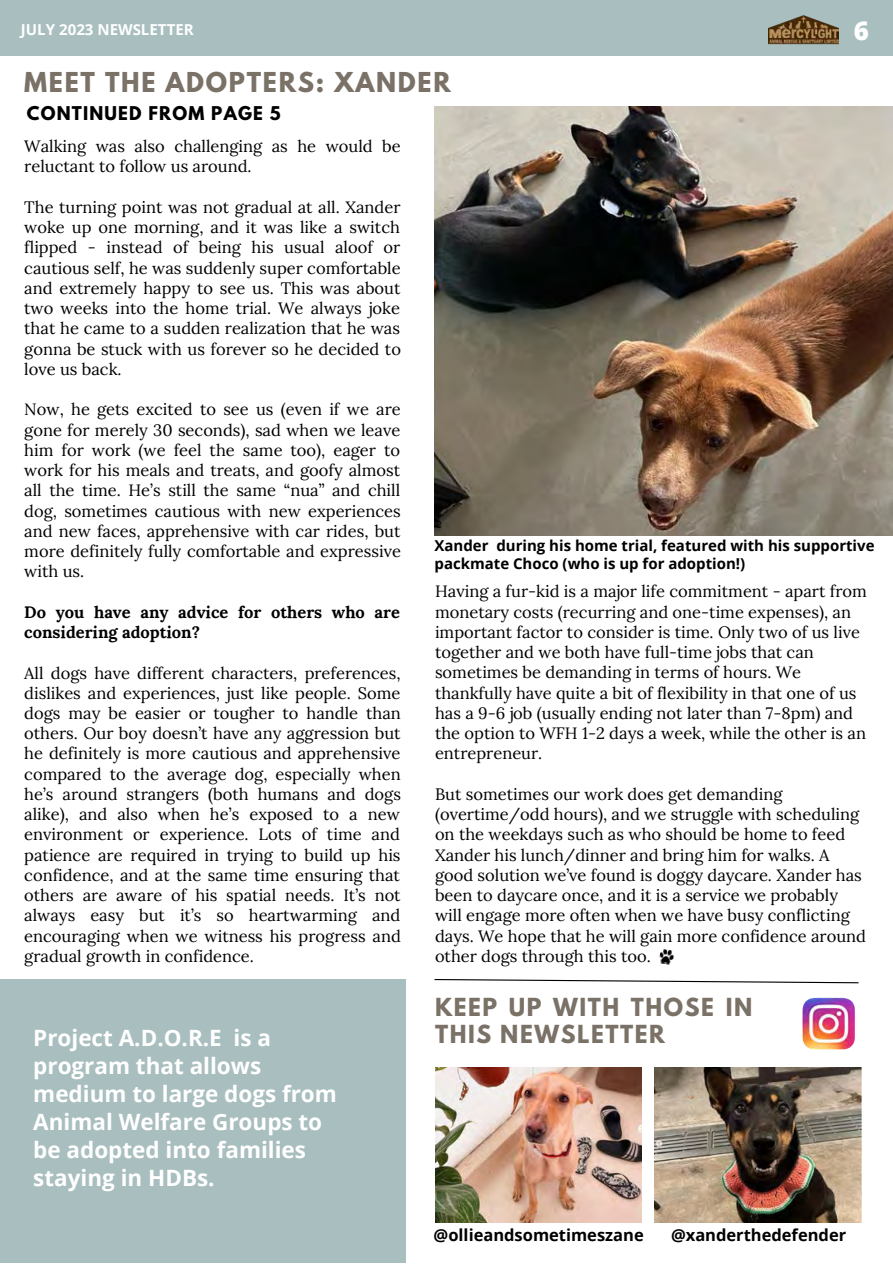
<style>
.page{position:relative;width:893px;height:1264px;background:#fff}
.page>*{position:absolute;margin:0;border:0;box-sizing:border-box;transform-origin:0 0}
.t1{font:800 25.8px "Open Sans";color:#fff}
.t2{font:700 24.3px "League Spartan";letter-spacing:.07em;color:#7a7167}
.t3{font:700 22.5px/28px "Open Sans";color:#fff}
.t4{font:700 22.05px/27px "League Spartan";letter-spacing:.07em;color:#7a7167}
.t5{font:700 16.8px "League Spartan";letter-spacing:.07em;color:#000}
.t6{font:16.5px/20.2px "Lora";color:#000}
.t7{font:700 16.5px/20.2px "Lora";color:#000}
.t8{font:700 16.5px "Open Sans";color:#000}
.t9{font:700 15px/18px "Open Sans";color:#000}
.t10{font:700 15px "Open Sans";color:#fff}
</style>
<div class="page">
<div style="left:0;top:0;width:892px;height:56px;background:#a9bebe"></div>
<img style="left:768px;top:15px;width:70px;height:30px">
<svg style="left:434px;top:979px;width:425px;height:4px"></svg>
<img style="left:659px;top:949px;width:15px;height:16px">
<img style="left:802px;top:997px;width:53px;height:53px">
<div style="left:0;top:978px;width:406px;height:284px;background:#a9bebe"></div>
<img style="left:435px;top:1067px;width:207px;height:155px">
<img style="left:654px;top:1067px;width:207px;height:155px">
<img style="left:434px;top:107px;width:458px;height:428px">
<p class="t10" style="left:21px;top:19px;width:174px">JULY 2023 NEWSLETTER</p>
<p class="t1" style="left:853px;top:12px;width:17px">6</p>
<p class="t2" style="left:24px;top:70px;width:428px">MEET THE ADOPTERS: XANDER</p>
<p class="t5" style="left:27px;top:105px;width:255px">CONTINUED FROM PAGE 5</p>
<p class="t6" style="left:24px;top:136px;width:378px">Walking was also challenging as he would be reluctant to follow us around.</p>
<p class="t6" style="left:24px;top:197px;width:378px;text-align:justify">The turning point was not gradual at all. Xander woke up one morning, and it was like a switch flipped - instead of being his usual aloof or cautious self, he was suddenly super comfortable and extremely happy to see us. This was about two weeks into the home trial. We always joke that he came to a sudden realization that he was gonna be stuck with us forever so he decided to love us back.</p>
<p class="t6" style="left:24px;top:399px;width:378px;text-align:justify">Now, he gets excited to see us (even if we are gone for merely 30 seconds), sad when we leave him for work (we feel the same too), eager to work for his meals and treats, and goofy almost all the time. He’s still the same “nua” and chill dog, sometimes cautious with new experiences and new faces, apprehensive with car rides, but more definitely fully comfortable and expressive with us.</p>
<p class="t7" style="left:24px;top:601px;width:377px">Do you have any advice for others who are considering adoption?</p>
<p class="t6" style="left:24px;top:662px;width:378px;text-align:justify">All dogs have different characters, preferences, dislikes and experiences, just like people. Some dogs may be easier or tougher to handle than others. Our boy doesn’t have any aggression but he definitely is more cautious and apprehensive compared to the average dog, especially when he’s around strangers (both humans and dogs alike), and also when he’s exposed to a new environment or experience. Lots of time and patience are required in trying to build up his confidence, and at the same time ensuring that others are aware of his spatial needs. It’s not always easy but it’s so heartwarming and encouraging when we witness his progress and gradual growth in confidence.</p>
<p class="t9" style="left:434px;top:536px;width:441px">Xander during his home trial, featured with his supportive packmate Choco (who is up for adoption!)</p>
<p class="t6" style="left:435px;top:581px;width:433px">Having a fur-kid is a major life commitment - apart from monetary costs (recurring and one-time expenses), an important factor to consider is time. Only two of us live together and we both have full-time jobs that can sometimes be demanding in terms of hours. We thankfully have quite a bit of flexibility in that one of us has a 9-6 job (usually ending not later than 7-8pm) and the option to WFH 1-2 days a week, while the other is an entrepreneur.</p>
<p class="t6" style="left:435px;top:783px;width:432px">But sometimes our work does get demanding (overtime/odd hours), and we struggle with scheduling on the weekdays such as who should be home to feed Xander his lunch/dinner and bring him for walks. A good solution we’ve found is doggy daycare. Xander has been to daycare once, and it is a service we probably will engage more often when we have busy conflicting days. We hope that he will gain more confidence around other dogs through this too.</p>
<p class="t3" style="left:33px;top:1022px;width:305px">Project A.D.O.R.E is a program that allows medium to large dogs from<br>Animal Welfare Groups to be adopted into families staying in HDBs.</p>
<p class="t4" style="left:435px;top:996px;width:319px">KEEP UP WITH THOSE IN<br>THIS NEWSLETTER</p>
<p class="t8" style="left:433px;top:1223px;width:212px">@ollieandsometimeszane</p>
<p class="t8" style="left:671px;top:1223px;width:177px">@xanderthedefender</p>
</div>
